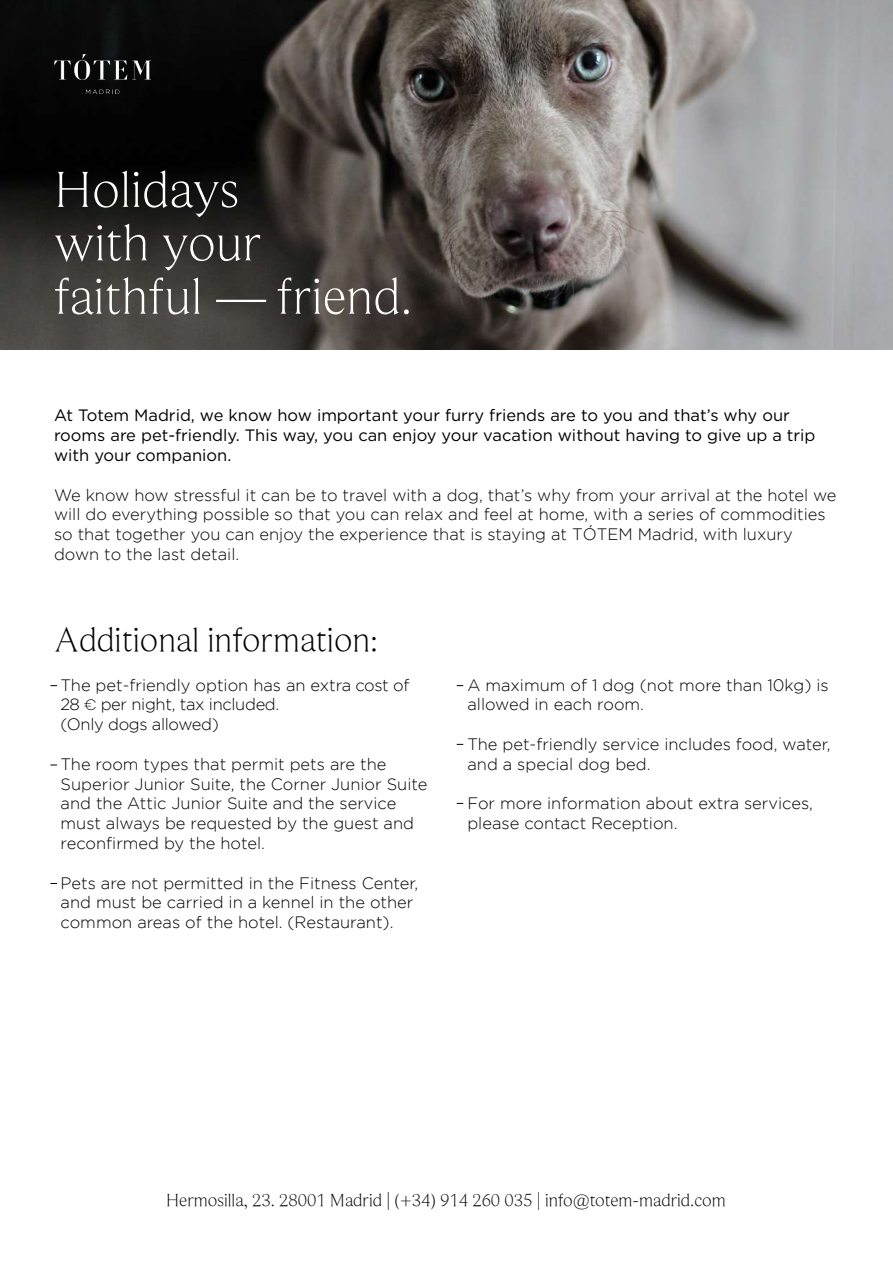
<style>
.page{position:relative;width:893px;height:1263px;background:#fff}
.page>*{position:absolute;margin:0;border:0;box-sizing:border-box;transform-origin:0 0}
.t1{font:300 52.5px/53.4px "Beaufort";color:#fff}
.t2{font:300 34.5px "Beaufort";color:#000}
.t3{font:300 18px "Beaufort";color:#000}
.t4{font:300 16.5px/19.8px "Gotham";color:#000}
.t5{font:16.5px/19.8px "Gotham";color:#000}
.t6{font:300 16.5px/19.8px "Gotham";letter-spacing:-.02em;color:#000}
.s1{font-family:"Poppins";font-weight:200;font-size:15px}
</style>
<div class="page">
<img style="left:0;top:0;width:893px;height:349px">
<hr style="left:216px;top:300px;width:50px;height:2px;background:#fff">
<img style="left:54px;top:54px;width:96px;height:39px">
<h1 class="t1" style="left:54px;top:163px;width:209px">Holidays with your faithful</h1>
<h1 class="t1" style="left:277px;top:270px;width:137px">friend.</h1>
<p class="t5" style="left:54px;top:405px;width:763px">At Totem Madrid, we know how important your furry friends are to you and that’s why our rooms are pet-friendly. This way, you can enjoy your vacation without having to give up a trip with your companion.</p>
<p class="t4" style="left:54px;top:485px;width:784px">We know how stressful it can be to travel with a dog, that’s why from your arrival at the hotel we will do everything possible so that you can relax and feel at home, with a series of commodities so that together you can enjoy the experience that is staying at TÓTEM Madrid, with luxury down to the last detail.</p>
<h2 class="t2" style="left:54px;top:620px;width:326px">Additional information:</h2>
<p class="t6" style="left:61px;top:675px;width:350px">The pet-friendly option has an extra cost of<br>28 <span class="s1">€</span> per night, tax included.<br>(Only dogs allowed)</p>
<p class="t4" style="left:61px;top:754px;width:368px">The room types that permit pets are the Superior Junior Suite, the Corner Junior Suite and the Attic Junior Suite and the service must always be requested by the guest and reconfirmed by the hotel.</p>
<p class="t4" style="left:61px;top:873px;width:359px">Pets are not permitted in the Fitness Center, and must be carried in a kennel in the other common areas of the hotel. (Restaurant).</p>
<p class="t4" style="left:467px;top:675px;width:363px">A maximum of 1 dog (not more than 10kg) is allowed in each room.</p>
<p class="t4" style="left:467px;top:734px;width:365px">The pet-friendly service includes food, water, and a special dog bed.</p>
<p class="t4" style="left:467px;top:794px;width:347px">For more information about extra services, please contact Reception.</p>
<p class="t3" style="left:166px;top:1190px;width:561px">Hermosilla, 23. 28001 Madrid | (+34) 914 260 035 | info@totem-madrid.com</p>
</div>
